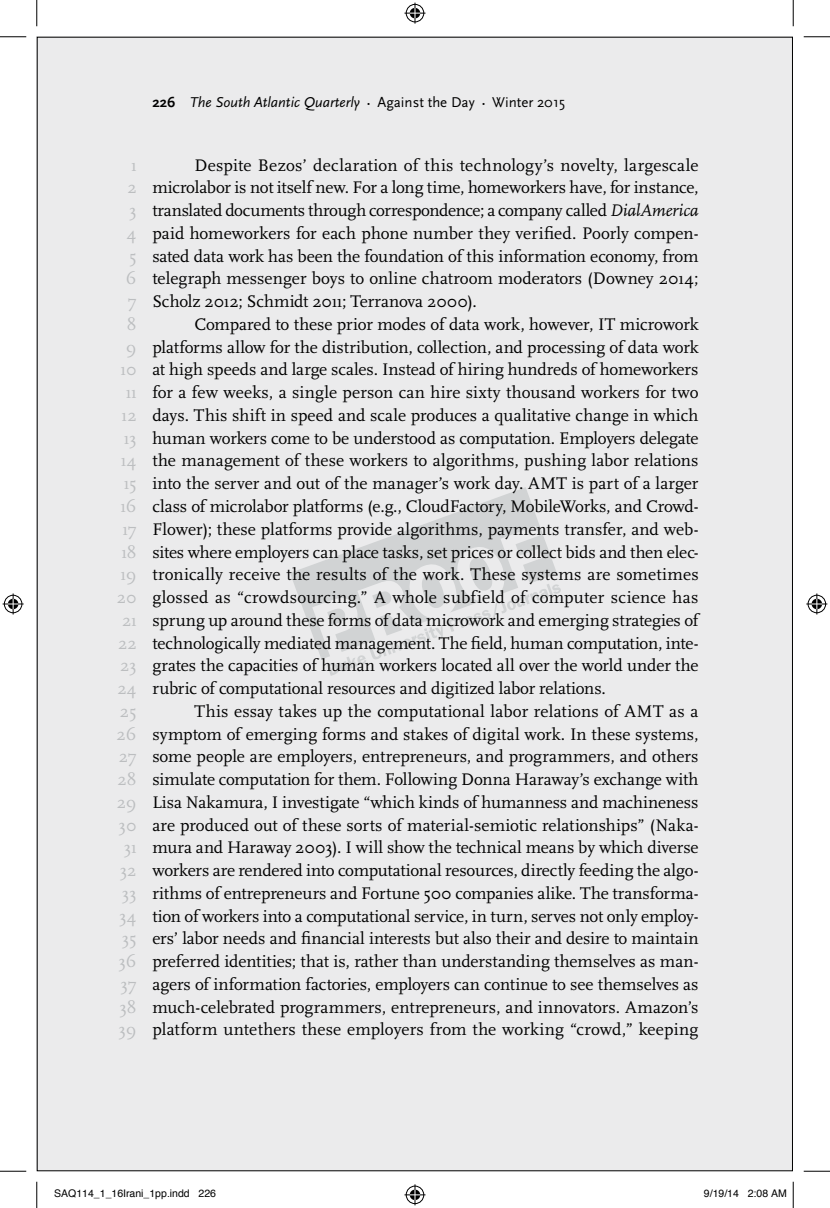
<style>
.page{position:relative;width:830px;height:1208px;background:#fff}
.page>*{position:absolute;margin:0;border:0;box-sizing:border-box;transform-origin:0 0}
.t1{font:17.5px/22.8px "Scala";color:#000;text-align:justify}
.t2{font:17.5px/22.8px "Scala";color:#bcbec0;text-align:right}
.t3{font:italic 14.88px "Scala Sans OT";color:#000}
.t4{font:10.5px "Helvetica";color:#000}
.s1{font-weight:700;font-style:normal}
.s2{font-style:normal}
.s3{font-style:italic}
</style>
<div class="page">
<div style="left:37px;top:37px;width:756px;height:1134px;background:#ebebec"></div>
<svg style="left:290px;top:487px;width:261px;height:172px"></svg>
<svg style="left:327px;top:556px;width:234px;height:120px"></svg>
<svg style="left:0;top:36px;width:26px;height:1px"></svg>
<svg style="left:803px;top:36px;width:27px;height:1px"></svg>
<svg style="left:0;top:1170px;width:26px;height:1px"></svg>
<svg style="left:803px;top:1170px;width:27px;height:1px"></svg>
<svg style="left:36px;top:0;width:1px;height:26px"></svg>
<svg style="left:36px;top:1181px;width:1px;height:27px"></svg>
<svg style="left:792px;top:0;width:1px;height:26px"></svg>
<svg style="left:792px;top:1181px;width:1px;height:27px"></svg>
<svg style="left:404px;top:3px;width:21px;height:21px"></svg>
<svg style="left:404px;top:1184px;width:21px;height:21px"></svg>
<svg style="left:3px;top:593px;width:21px;height:21px"></svg>
<svg style="left:806px;top:593px;width:21px;height:21px"></svg>
<p class="t3" style="left:152px;top:95px;width:414px"><span class="s1">226</span> The South Atlantic Quarterly <span class="s2">Against the Day Winter 2015</span></p>
<p class="t2" style="left:117px;top:153px;width:21px">1<br>2<br>3<br>4<br>5<br>6<br>7<br>8<br>9<br>10<br>11<br>12<br>13<br>14<br>15<br>16<br>17<br>18<br>19<br>20<br>21<br>22<br>23<br>24<br>25<br>26<br>27<br>28<br>29<br>30<br>31<br>32<br>33<br>34<br>35<br>36<br>37<br>38<br>39</p>
<p class="t1" style="left:152px;top:153px;width:548px;text-indent:42px">Despite Bezos’ declaration of this technology’s novelty, largescale microlabor is not itself new. For a long time, homeworkers have, for instance, translated documents through correspondence; a company called <span class="s3">DialAmerica </span>paid homeworkers for each phone number they verified. Poorly compen&shy;sated data work has been the foundation of this information economy, from telegraph messenger boys to online chatroom moderators (Downey 2014; Scholz 2012; Schmidt 2011; Terranova 2000).</p>
<p class="t1" style="left:152px;top:313px;width:548px;text-indent:42px">Compared to these prior modes of data work, however, IT microwork platforms allow for the distribution, collection, and processing of data work at high speeds and large scales. Instead of hiring hundreds of homeworkers for a few weeks, a single person can hire sixty thousand workers for two days. This shift in speed and scale produces a qualitative change in which human workers come to be understood as computation. Employers delegate the management of these workers to algorithms, pushing labor relations into the server and out of the manager’s work day. AMT is part of a larger class of microlabor platforms (e.g., CloudFactory, MobileWorks, and Crowd-Flower); these platforms provide algorithms, payments transfer, and web&shy;sites where employers can place tasks, set prices or collect bids and then elec&shy;tronically receive the results of the work. These systems are sometimes glossed as “crowdsourcing.” A whole subfield of computer science has sprung up around these forms of data microwork and emerging strategies of technologically mediated management. The field, human computation, inte&shy;grates the capacities of human workers located all over the world under the rubric of computational resources and digitized labor relations.</p>
<p class="t1" style="left:152px;top:699px;width:547px;text-indent:42px">This essay takes up the computational labor relations of AMT as a symptom of emerging forms and stakes of digital work. In these systems, some people are employers, entrepreneurs, and programmers, and others simulate computation for them. Following Donna Haraway’s exchange with Lisa Nakamura, I investigate “which kinds of humanness and machineness are produced out of these sorts of material-semiotic relationships” (Naka&shy;mura and Haraway 2003). I will show the technical means by which diverse workers are rendered into computational resources, directly feeding the algo&shy;rithms of entrepreneurs and Fortune 500 companies alike. The transforma&shy;tion of workers into a computational service, in turn, serves not only employ&shy;ers’ labor needs and financial interests but also their and desire to maintain preferred identities; that is, rather than understanding themselves as man&shy;agers of information factories, employers can continue to see themselves as much-celebrated programmers, entrepreneurs, and innovators. Amazon’s platform untethers these employers from the working “crowd,” keeping</p>
<p class="t4" style="left:54px;top:1189px;width:163px">SAQ114_1_16Irani_1pp.indd 226</p>
<p class="t4" style="left:704px;top:1189px;width:84px">9/19/14 2:08 AM</p>
</div>
